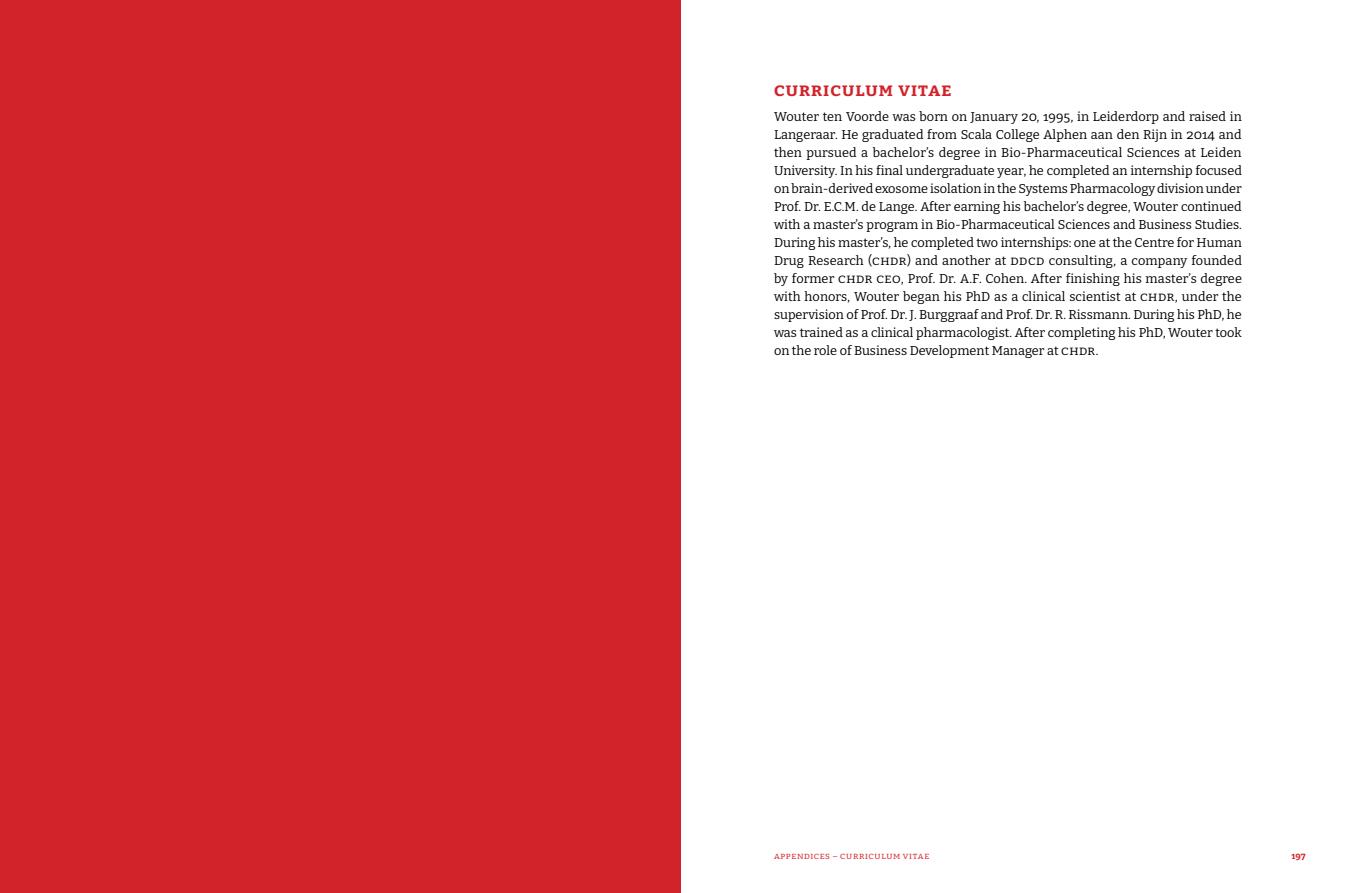
<style>
.page{position:relative;width:1361px;height:893px;background:#fff}
.page>*{position:absolute;margin:0;border:0;box-sizing:border-box;transform-origin:0 0}
.t1{font:700 18px "Bitter";letter-spacing:.18em;color:#d2232a}
.t2{font:12.75px/18px "Bitter";color:#000;text-align:justify}
.t3{font:9px "Bitter";letter-spacing:.18em;color:#d2232a}
.t4{font:700 9px "Bitter";color:#d2232a}
</style>
<div class="page">
<div style="left:0;top:0;width:680px;height:893px;background:#d2232a"></div>
<h1 class="t1" style="left:774px;top:78px;width:179px">CURRICULUM VITAE</h1>
<p class="t2" style="left:774px;top:107px;width:469px">Wouter ten Voorde was born on January 20, 1995, in Leiderdorp and raised in Langeraar. He graduated from Scala College Alphen aan den Rijn in 2014 and then pursued a bachelor’s degree in Bio-Pharmaceutical Sciences at Leiden University. In his final undergraduate year, he completed an internship focused on brain-derived exosome isolation in the Systems Pharmacology division under Prof. Dr. E.C.M. de Lange. After earning his bachelor’s degree, Wouter continued with a master’s program in Bio-Pharmaceutical Sciences and Business Studies.<br>During his master’s, he completed two internships: one at the Centre for Human Drug Research (CHDR) and another at DDCD consulting, a company founded by former CHDR CEO , Prof. Dr. A.F. Cohen. After finishing his master’s degree with honors, Wouter began his PhD as a clinical scientist at CHDR, under the supervision of Prof. Dr. J. Burggraaf and Prof. Dr. R. Rissmann. During his PhD, he was trained as a clinical pharmacologist. After completing his PhD, Wouter took on the role of Business Development Manager at CHDR.</p>
<p class="t3" style="left:774px;top:850px;width:157px">appendices – curriculum vitae</p>
<p class="t4" style="left:1291px;top:850px;width:16px">197</p>
</div>
